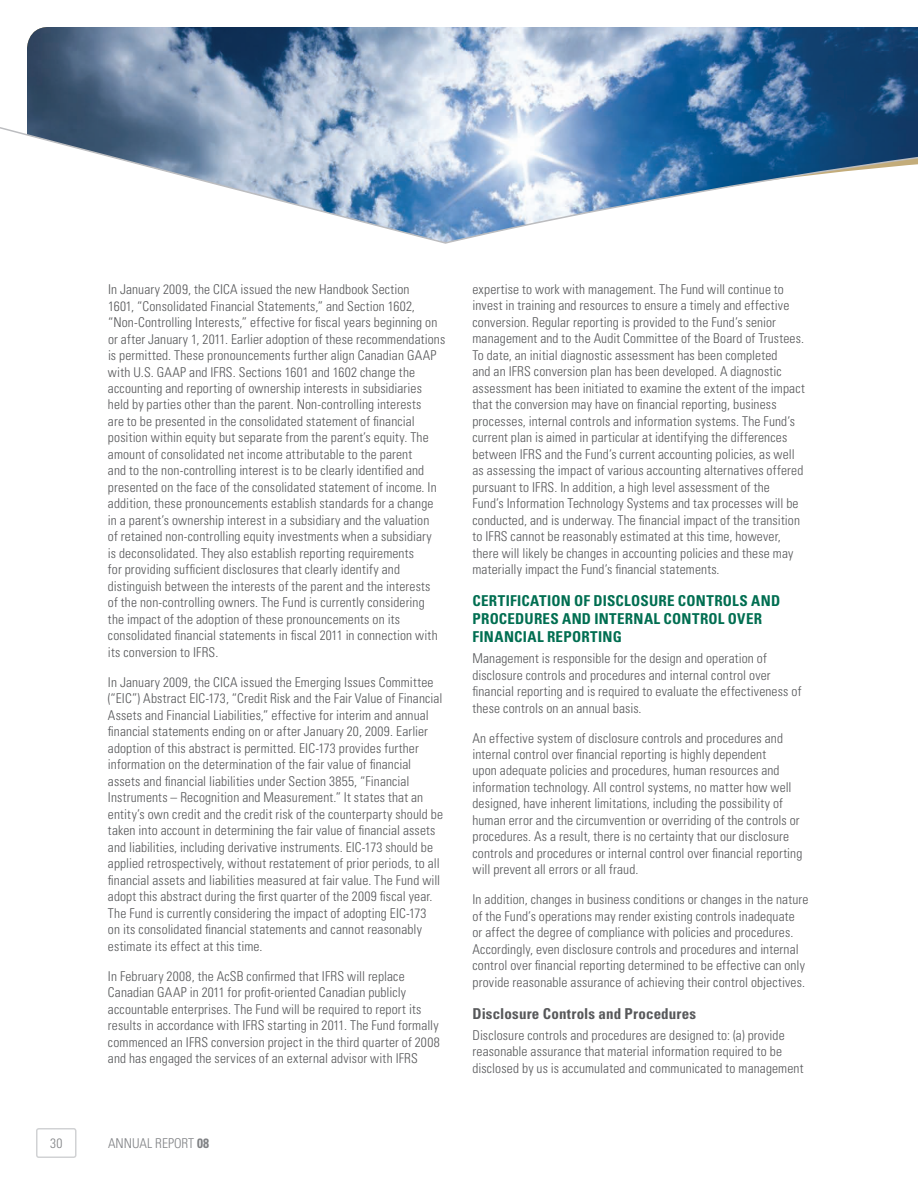
<style>
.page{position:relative;width:918px;height:1188px;background:#fff}
.page>*{position:absolute;margin:0;border:0;box-sizing:border-box;transform-origin:0 0}
.t1{font:700 condensed 15px "Univers";letter-spacing:.02em;color:#006e51}
.t2{font:700 condensed 15px "Univers";letter-spacing:.01em;color:#57585a}
.t3{font:300 condensed 13.5px/16.5px "Univers";letter-spacing:.01em;color:#57585a}
.t4{font:300 condensed 13.5px "Univers";color:#808285}
.s1{font-weight:700}
</style>
<div class="page">
<svg style="left:0;top:27px;width:657px;height:217px"></svg>
<div style="left:36px;top:1128px;width:41px;height:30px;border:2px solid #d1d2d4;border-radius:2px"></div>
<svg style="left:657px;top:27px;width:261px;height:173px"></svg>
<p class="t3" style="left:108px;top:281px;width:339px">In January 2009, the CICA issued the new Handbook Section<br>1601, “Consolidated Financial Statements,” and Section 1602, “Non‑Controlling Interests,” effective for fiscal years beginning on or after January 1, 2011. Earlier adoption of these recommendations is permitted. These pronouncements further align Canadian GAAP with U.S. GAAP and IFRS. Sections 1601 and 1602 change the accounting and reporting of ownership interests in subsidiaries held by parties other than the parent. N on-controlling interests<br>are to be presented in the consolidated statement of financial position within equity but separate from the parent’s equity. The amount of consolidated net income attributable to the parent<br>and to the non-controlling interest is to be clearly identified and presented on the face of the consolidated statement of income. In addition, these pronouncements establish standards for a change in a parent’s ownership interest in a subsidiary and the valuation<br>of retained non-controlling equity investments when a subsidiary<br>is deconsolidated. They also establish reporting requirements<br>for providing sufficient disclosures that clearly identify and distinguish between the interests of the parent and the interests<br>of the non‑controlling owners. The Fund is currently considering<br>the impact of the adoption of these pronouncements on its consolidated financial statements in fiscal 2011 in connection with its conversion to IFRS.</p>
<p class="t3" style="left:108px;top:674px;width:337px">In January 2009, the CICA issued the Emerging Issues Committee (“EIC”) Abstract EIC-173, “Credit Risk and the Fair Value of Financial Assets and Financial Liabilities,” effective for interim and annual financial statements ending on or after January 20, 2009. Earlier adoption of this abstract is permitted. EIC-173 provides further information on the determination of the fair value of financial assets and financial liabilities under Section 3855, “Financial Instruments – Recognition and Measurement.” It states that an entity’s own credit and the credit risk of the counterparty should be taken into account in determining the fair value of financial assets and liabilities, including derivative instruments. EIC-173 should be applied retrospectively, without restatement of prior periods, to all financial assets and liabilities measured at fair value. The Fund will adopt this abstract during the first quarter of the 2009 fiscal year.<br>The Fund is currently considering the impact of adopting EIC-173<br>on its consolidated financial statements and cannot reasonably estimate its effect at this time.</p>
<p class="t3" style="left:108px;top:968px;width:333px">In February 2008, the AcSB confirmed that IFRS will replace Canadian GAAP in 2011 for profit‑oriented Canadian publicly accountable enterprises. The Fund will be required to report its results in accordance with IFRS starting in 2011. The Fund formally commenced an IFRS conversion project in the third quarter of 2008 and has engaged the services of an external advisor with IFRS</p>
<p class="t4" style="left:50px;top:1135px;width:14px">30</p>
<p class="t4" style="left:108px;top:1135px;width:103px">Annual Report <span class="s1">08</span></p>
<p class="t3" style="left:472px;top:281px;width:334px">expertise to work with management. The Fund will continue to invest in training and resources to ensure a timely and effective conversion. Regular reporting is provided to the Fund’s senior management and to the Audit Committee of the Board of Trustees.<br>To date, an initial diagnostic assessment has been completed<br>and an IFRS conversion plan has been developed. A diagnostic assessment has been initiated to examine the extent of the impact that the conversion may have on financial reporting, business processes, internal controls and information systems. The Fund’s current plan is aimed in particular at identifying the differences between IFRS and the Fund’s current accounting policies, as well as assessing the impact of various accounting alternatives offered pursuant to IFRS. In addition, a high level assessment of the<br>Fund’s Information Technology Systems and tax processes will be conducted, and is underway. The financial impact of the transition to IFRS cannot be reasonably estimated at this time, however, there will likely be changes in accounting policies and these may materially impact the Fund’s financial statements.</p>
<p class="t1" style="left:472px;top:591px;width:17px">CERTIFICATIO</p>
<p class="t1" style="left:561px;top:591px;width:51px">N OF DISCLOSURE</p>
<p class="t1" style="left:678px;top:591px;width:38px">CONTROLS</p>
<p class="t1" style="left:751px;top:591px;width:29px">AND</p>
<p class="t1" style="left:473px;top:609px;width:19px">PROCEDURES</p>
<p class="t1" style="left:562px;top:609px;width:140px">AND INTERNAL CONTROL</p>
<p class="t1" style="left:728px;top:609px;width:19px">OVER</p>
<p class="t1" style="left:473px;top:627px;width:50px">FINANCIAL</p>
<p class="t1" style="left:547px;top:627px;width:18px">REPORTI</p>
<p class="t1" style="left:603px;top:627px;width:19px">NG</p>
<p class="t3" style="left:472px;top:650px;width:330px">Management is responsible for the design and operation of disclosure controls and procedures and internal control over financial reporting and is required to evaluate the effectiveness of these controls on an annual basis.</p>
<p class="t3" style="left:472px;top:729px;width:331px">An effective system of disclosure controls and procedures and internal control over financial reporting is highly dependent<br>upon adequate policies and procedures, human resources and information technology. All control systems, no matter how well designed, have inherent limitations, including the possibility of human error and the circumvention or overriding of the controls or procedures. As a result, there is no certainty that our disclosure controls and procedures or internal control over financial reporting will prevent all errors or all fraud.</p>
<p class="t3" style="left:472px;top:891px;width:337px">In addition, changes in business conditions or changes in the nature of the Fund’s operations may render existing controls inadequate<br>or affect the degree of compliance with policies and procedures.<br>Accordingly, even disclosure controls and procedures and internal control over financial reporting determined to be effective can only provide reasonable assurance of achieving their control objectives.</p>
<p class="t2" style="left:472px;top:1004px;width:225px">DISCLOSURE CONTROLS AND PROCEDURES</p>
<p class="t3" style="left:472px;top:1026px;width:333px">Disclosure controls and procedures are designed to: (a) provide reasonable assurance that material information required to be disclosed by us is accumulated and communicated to management</p>
</div>
